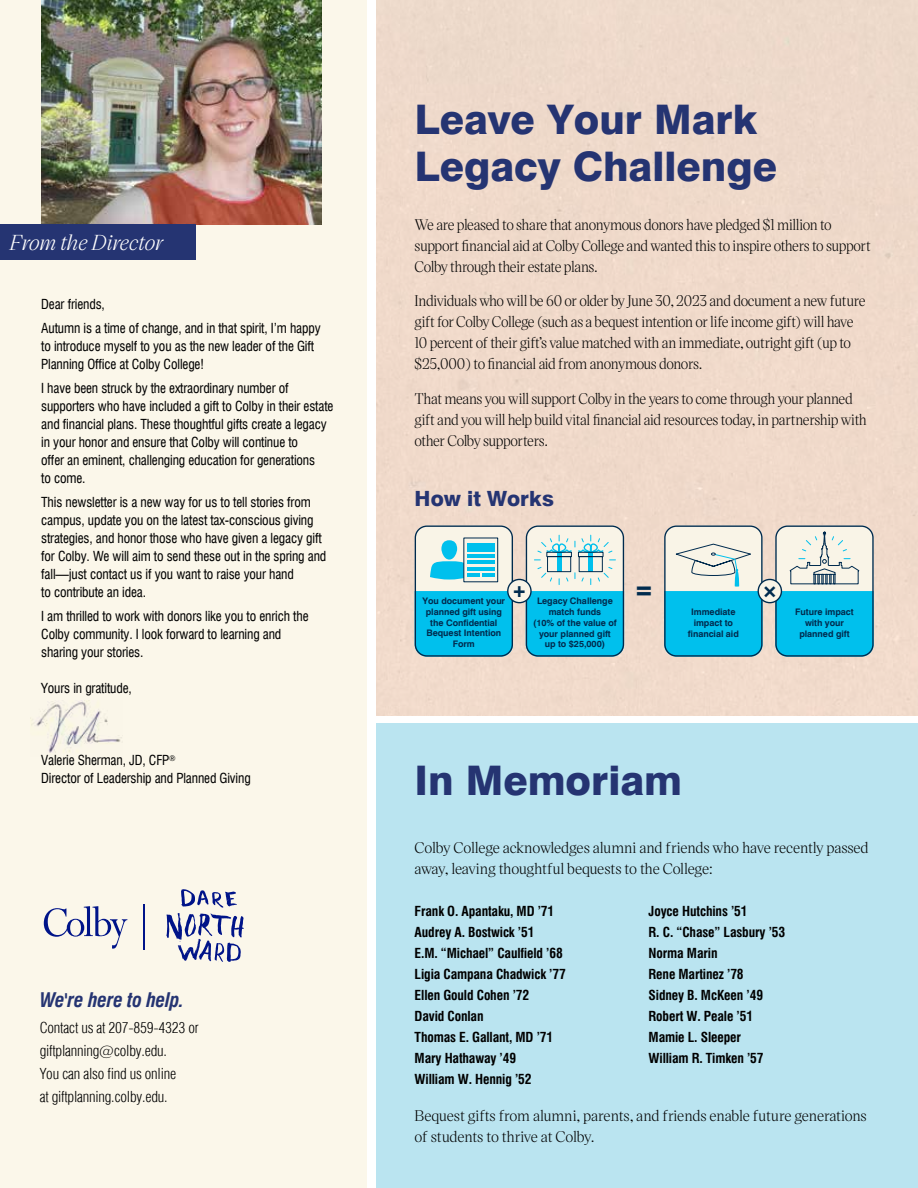
<style>
.page{position:relative;width:918px;height:1188px;background:#fff}
.page>*{position:absolute;margin:0;border:0;box-sizing:border-box;transform-origin:0 0}
.t1{font:800 40.8px/47.7px "Swiss 721 BT";color:#253472}
.t2{font:900 23.7px "Swiss 721 BT";color:#002b4e}
.t3{font:italic 21px "Victor Serif";letter-spacing:-.01em;color:#fff}
.t4{font:800 21px "Swiss 721 BT";color:#253472}
.t5{font:italic 700 condensed 19.65px "Swiss 721 BT";letter-spacing:-.015em;color:#253472}
.t6{font:900 18.15px "Swiss 721 BT";color:#002b4e}
.t7{font:15px/21px "Victor Serif";letter-spacing:-.025em;color:#000;scale:.95 1}
.t8{font:15px/21.6px "Victor Serif";letter-spacing:-.025em;color:#000}
.t9{font:300 condensed 14.7px/23px "Swiss 721 BT";letter-spacing:-.015em;color:#000}
.t10{font:condensed 13.5px/18px "Swiss 721 BT";letter-spacing:-.01em;color:#000}
.t11{font:700 condensed 13.5px/21px "Swiss 721 BT";letter-spacing:-.01em;color:#000}
.t12{font:700 9px/10.8px "Swiss 721 BT";letter-spacing:-.005em;color:#002b4e;text-align:center}
</style>
<div class="page">
<div style="left:0;top:0;width:367px;height:1188px;background:#fbf7ea"></div>
<div style="left:376px;top:0;width:542px;height:716px;background:#f0d9ca"></div>
<div style="left:376px;top:724px;width:542px;height:464px;background:#bae4f0"></div>
<img style="left:30px;top:700px;width:92px;height:53px">
<img style="left:41px;top:0;width:281px;height:225px">
<div style="left:0;top:224px;width:196px;height:36px;background:#253472"></div>
<div style="left:415px;top:525px;width:98px;height:132px;background:#f9f4e7;border-radius:12px"></div>
<svg style="left:526px;top:525px;width:98px;height:132px"></svg>
<div style="left:664px;top:525px;width:99px;height:132px;background:#f9f4e7;border-radius:12px"></div>
<div style="left:775px;top:525px;width:99px;height:132px;background:#f9f4e7;border-radius:12px"></div>
<div style="left:415px;top:591px;width:98px;height:66px;background:#00c0ed"></div>
<div style="left:415px;top:525px;width:98px;height:132px;border:1px solid #002b4e;border-radius:12px"></div>
<div style="left:508px;top:579px;width:23px;height:24px;background:#f9f4e7;border-radius:50%"></div>
<div style="left:507px;top:579px;width:25px;height:24px;border:1px solid #002b4e;border-radius:50%"></div>
<div style="left:775px;top:591px;width:99px;height:66px;background:#00c0ed"></div>
<div style="left:775px;top:525px;width:99px;height:132px;border:1px solid #002b4e;border-radius:12px"></div>
<div style="left:758px;top:579px;width:23px;height:24px;background:#f9f4e7;border-radius:50%"></div>
<div style="left:758px;top:579px;width:24px;height:24px;border:1px solid #002b4e;border-radius:50%"></div>
<div style="left:463px;top:538px;width:35px;height:44px;background:#f9f4e7;border:1px solid #002b4e"></div>
<svg style="left:430px;top:540px;width:65px;height:40px"></svg>
<hr style="left:467px;top:555px;width:28px;height:3px;background:#00c0ed">
<div style="left:467px;top:543px;width:28px;height:9px;background:#00c0ed"></div>
<svg style="left:526px;top:534px;width:98px;height:123px;background:#64cce1"></svg>
<svg style="left:664px;top:543px;width:99px;height:114px"></svg>
<svg style="left:789px;top:532px;width:71px;height:53px"></svg>
<svg style="left:44px;top:906px;width:83px;height:43px"></svg>
<hr style="left:143px;top:905px;width:2px;height:45px;background:#001489">
<svg style="left:166px;top:889px;width:78px;height:73px"></svg>
<h3 class="t3" style="left:10px;top:228px;width:155px">From the Director</h3>
<p class="t10" style="left:41px;top:292px;width:281px;line-height:24px">Dear friends,<br>Autumn is a time of change, and in that spirit, I’m happy</p>
<p class="t10" style="left:41px;top:337px;width:274px">to introduce myself to you as the new leader of the Gift<br>Planning Office at Colby College!</p>
<p class="t10" style="left:41px;top:379px;width:294px">I have been struck by the extraordinary number of supporters who have included a gift to Colby in their estate and financial plans. These thoughtful gifts create a legacy in your honor and ensure that Colby will continue to<br>offer an eminent, challenging education for generations<br>to come.</p>
<p class="t10" style="left:41px;top:493px;width:287px">This newsletter is a new way for us to tell stories from campus, update you on the latest tax-conscious giving strategies, and honor those who have given a legacy gift for Colby. We will aim to send these out in the spring and fall—just contact us if you want to raise your hand<br>to contribute an idea.</p>
<p class="t10" style="left:41px;top:607px;width:269px">I am thrilled to work with donors like you to enrich the<br>Colby community. I look forward to learning and sharing your stories.</p>
<p class="t10" style="left:41px;top:679px;width:92px">Yours in gratitude,</p>
<h1 class="t1" style="left:415px;top:95px;width:364px">Leave Your Mark<br>Legacy Challenge</h1>
<p class="t7" style="left:415px;top:214px;width:482px">We are pleased to share that anonymous donors have pledged $1 million to support financial aid at Colby College and wanted this to inspire others to support<br>Colby through their estate plans.</p>
<p class="t7" style="left:415px;top:290px;width:476px">Individuals who will be 60 or older by June 30, 2023 and document a new future gift for Colby College (such as a bequest intention or life income gift) will have 10 percent of their gift’s value matched with an immediate, outright gift (up to $25,000) to financial aid from anonymous donors.</p>
<p class="t7" style="left:415px;top:388px;width:477px">That means you will support Colby in the years to come through your planned gift and you will help build vital financial aid resources today, in partnership with other Colby supporters.</p>
<h3 class="t4" style="left:415px;top:485px;width:141px">How it Works</h3>
<p class="t12" style="left:423px;top:595px;width:84px">You document your planned gift using the Confidential<br>Bequest Intention<br>Form</p>
<h3 class="t6" style="left:512px;top:579px;width:17px">+</h3>
<p class="t12" style="left:537px;top:596px;width:77px">Legacy Challenge</p>
<p class="t12" style="left:533px;top:606px;width:85px">match funds<br>(10% of the value of your planned gift up to $25,000)</p>
<h2 class="t2" style="left:634px;top:575px;width:21px">=</h2>
<p class="t12" style="left:688px;top:607px;width:53px">Immediate impact to financial aid</p>
<h3 class="t6" style="left:762px;top:579px;width:17px">×</h3>
<p class="t12" style="left:795px;top:607px;width:60px">Future impact with your planned gift</p>
<p class="t10" style="left:41px;top:751px;width:211px">Valerie Sherman, JD, CFP<sup>®<br></sup>Director of Leadership and Planned Giving</p>
<h1 class="t1" style="left:415px;top:757px;width:269px">In Memoriam</h1>
<h3 class="t5" style="left:40px;top:988px;width:146px">We're here to help.</h3>
<p class="t9" style="left:40px;top:1016px;width:160px">Contact us at 207-859-4323 or giftplanning@colby.edu.<br>You can also find us online<br>at giftplanning.colby.edu.</p>
<p class="t8" style="left:415px;top:836px;width:456px">Colby College acknowledges alumni and friends who have recently passed away, leaving thoughtful bequests to the College:</p>
<p class="t11" style="left:415px;top:901px;width:153px">Frank O. Apantaku, MD ’71<br>Audrey A. Bostwick ’51<br>E.M. “Michael” Caulfield ’68<br>Ligia Campana Chadwick ’77<br>Ellen Gould Cohen ’72<br>David Conlan<br>Thomas E. Gallant, MD ’71<br>Mary Hathaway ’49<br>William W. Hennig ’52</p>
<p class="t11" style="left:649px;top:901px;width:138px">Joyce Hutchins ’51<br>R. C. “Chase” Lasbury ’53<br>Norma Marin<br>Rene Martinez ’78<br>Sidney B. McKeen ’49<br>Robert W. Peale ’51<br>Mamie L. Sleeper<br>William R. Timken ’57</p>
<p class="t8" style="left:415px;top:1105px;width:454px;line-height:21px">Bequest gifts from alumni, parents, and friends enable future generations of students to thrive at Colby.</p>
</div>
